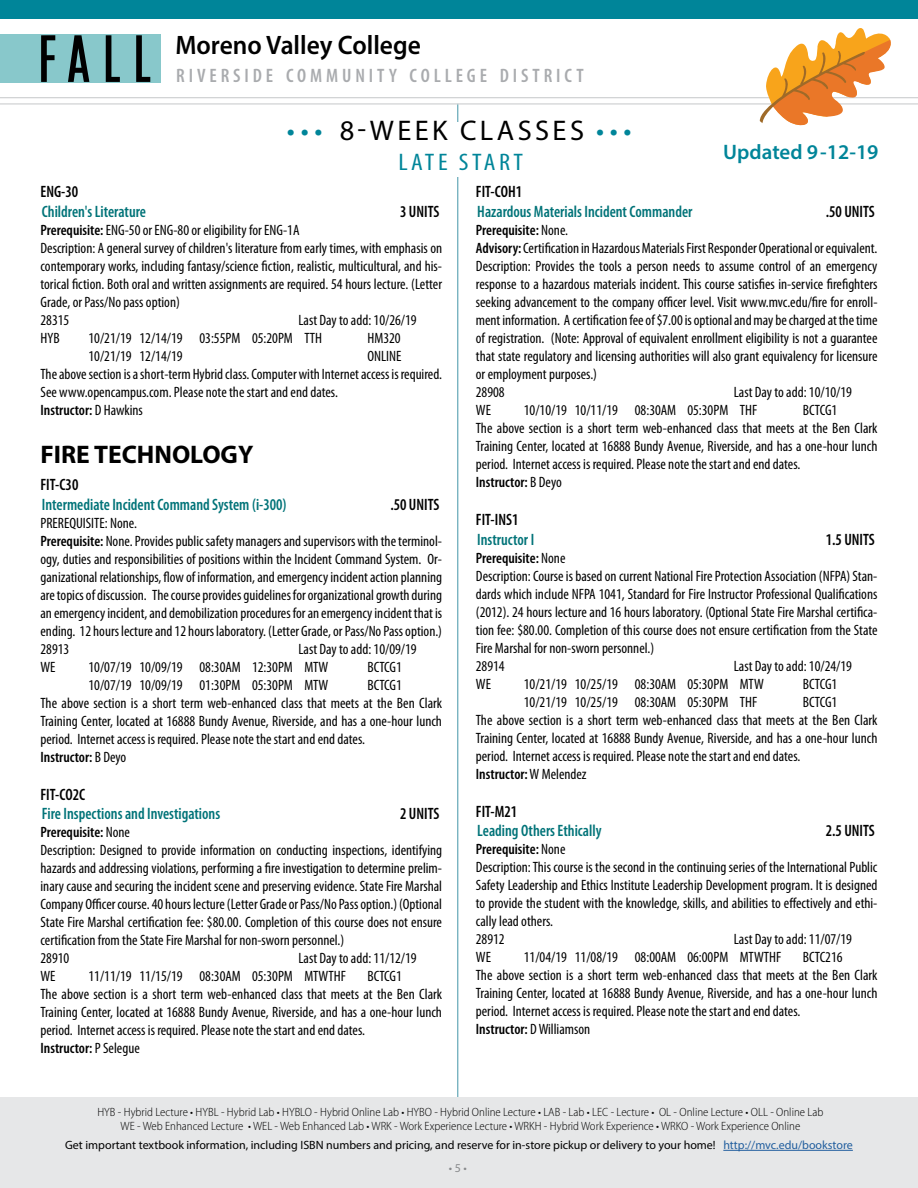
<style>
.page{position:relative;width:918px;height:1188px;background:#fff}
.page>*{position:absolute;margin:0;border:0;box-sizing:border-box;transform-origin:0 0}
.t1{font:28.5px "Myriad Pro";letter-spacing:.12em;color:#000}
.t2{font:600 26.85px "Myriad Pro";color:#000;scale:.95 1}
.t3{font:700 25.5px "Myriad Pro";color:#000}
.t4{font:condensed 24px "Myriad Pro";letter-spacing:.13em;color:#008599;scale:1.12 1}
.t5{font:600 21px "Myriad Pro";color:#008599}
.t6{font:600 condensed 19.5px "Myriad Pro";letter-spacing:.2em;color:#a9abae}
.t7{font:600 condensed 16.5px "Myriad Pro";color:#007378;scale:.95 1}
.t8{font:600 condensed 16.5px "Myriad Pro";color:#000;scale:.95 1}
.t9{font:condensed 15px/18px "Myriad Pro";color:#000}
.t10{font:300 semi-condensed 12px/14.4px "Myriad Pro";color:#000;text-align:center}
.t11{font:12px "Myriad Pro";color:#000}
.t12{font:12px "Myriad Pro";color:#888a8c}
.s1{color:#008599}
.s2{font-weight:600}
.s3{color:#215e9e}
</style>
<div class="page">
<hr style="left:457px;top:104px;width:1px;height:1004px;background:#4396a8">
<div style="left:0;top:1097px;width:918px;height:91px;background:#e6e7e8"></div>
<hr style="left:723px;top:1150px;width:130px;height:1px;background:#215e9e">
<hr style="left:0;top:97px;width:918px;height:1px;background:#d1d3d4">
<hr style="left:0;top:103px;width:918px;height:2px;background:#d1d3d4">
<svg style="left:760px;top:28px;width:135px;height:98px"></svg>
<div style="left:0;top:0;width:918px;height:18px;background:#008599"></div>
<div style="left:0;top:34px;width:161px;height:48px;background:#88c8cb"></div>
<svg style="left:41px;top:35px;width:109px;height:47px"></svg>
<h2 class="t2" style="left:175px;top:28px;width:260px">Moreno Valley College</h2>
<h3 class="t6" style="left:176px;top:63px;width:409px">RIVERSIDE COMMUNITY COLLEGE DISTRICT</h3>
<h1 class="t1" style="left:287px;top:113px;width:346px"><span class="s1">•••</span> 8-WEEK CLASSES <span class="s1">•••</span></h1>
<h3 class="t4" style="left:398px;top:148px;width:113px">LATE START</h3>
<h3 class="t5" style="left:723px;top:139px;width:157px">Updated 9-12-19</h3>
<p class="t8" style="left:40px;top:181px;width:41px">ENG-30</p>
<p class="t7" style="left:42px;top:201px;width:111px">Children's Literature</p>
<p class="t8" style="left:400px;top:201px;width:43px">3 UNITS</p>
<p class="t9" style="left:40px;top:221px;width:403px"><span class="s2">Prerequisite:</span> ENG-50 or ENG-80 or eligibility for ENG-1A<br>Description: A general survey of children's literature from early times, with emphasis on contemporary works, including fantasy/science fiction, realistic, multicultural, and his&shy;torical fiction. Both oral and written assignments are required. 54 hours lecture. (Letter Grade, or Pass/No pass option)<br>28315</p>
<p class="t9" style="left:298px;top:311px;width:120px">Last Day to add: 10/26/19</p>
<p class="t9" style="left:40px;top:329px;width:21px">HYB</p>
<p class="t9" style="left:88px;top:329px;width:235px">10/21/19 12/14/19 03:55PM 05:20PM TTH</p>
<p class="t9" style="left:368px;top:329px;width:35px">HM320</p>
<p class="t9" style="left:88px;top:347px;width:96px">10/21/19 12/14/19</p>
<p class="t9" style="left:40px;top:347px;width:403px;text-indent:327px">ONLINE<br>The above section is a short-term Hybrid class. Computer with Internet access is required.<br>See www.opencampus.com. Please note the start and end dates.<br><span class="s2">Instructor:</span> D Hawkins</p>
<h3 class="t3" style="left:40px;top:438px;width:214px">FIRE TECHNOLOGY</h3>
<p class="t8" style="left:40px;top:474px;width:41px">FIT-C30</p>
<p class="t7" style="left:42px;top:494px;width:259px">Intermediate Incident Command System (i-300)</p>
<p class="t8" style="left:390px;top:494px;width:53px">.50 UNITS</p>
<p class="t9" style="left:40px;top:514px;width:403px">PREREQUISITE: None.<br><span class="s2">Prerequisite:</span> None. Provides public safety managers and supervisors with the terminol&shy;ogy, duties and responsibilities of positions within the Incident Command System. Or&shy;ganizational relationships, flow of information, and emergency incident action planning are topics of discussion. The course provides guidelines for organizational growth during an emergency incident, and demobilization procedures for an emergency incident that is ending. 12 hours lecture and 12 hours laboratory. (Letter Grade, or Pass/No Pass option.)<br>28913</p>
<p class="t9" style="left:298px;top:640px;width:120px">Last Day to add: 10/09/19</p>
<p class="t9" style="left:40px;top:658px;width:17px">WE</p>
<p class="t9" style="left:88px;top:658px;width:241px">10/07/19 10/09/19 08:30AM 12:30PM MTW</p>
<p class="t9" style="left:368px;top:658px;width:36px">BCTCG1</p>
<p class="t9" style="left:88px;top:676px;width:241px">10/07/19 10/09/19 01:30PM 05:30PM MTW</p>
<p class="t9" style="left:40px;top:676px;width:403px;text-indent:327px">BCTCG1<br>The above section is a short term web-enhanced class that meets at the Ben Clark Training Center, located at 16888 Bundy Avenue, Riverside, and has a one-hour lunch period. Internet access is required. Please note the start and end dates.<br><span class="s2">Instructor:</span> B Deyo</p>
<p class="t8" style="left:40px;top:784px;width:48px">FIT-CO2C</p>
<p class="t7" style="left:42px;top:804px;width:189px">Fire Inspections and Investigations</p>
<p class="t8" style="left:400px;top:804px;width:43px">2 UNITS</p>
<p class="t9" style="left:40px;top:823px;width:403px"><span class="s2">Prerequisite:</span> None<br>Description: Designed to provide information on conducting inspections, identifying hazards and addressing violations, performing a fire investigation to determine prelim&shy;inary cause and securing the incident scene and preserving evidence. State Fire Marshal Company Officer course. 40 hours lecture (Letter Grade or Pass/No Pass option.) (Optional State Fire Marshal certification fee: $80.00. Completion of this course does not ensure certification from the State Fire Marshal for non-sworn personnel.)<br>28910</p>
<p class="t9" style="left:298px;top:949px;width:120px">Last Day to add: 11/12/19</p>
<p class="t9" style="left:40px;top:967px;width:17px">WE</p>
<p class="t9" style="left:88px;top:967px;width:259px">11/11/19 11/15/19 08:30AM 05:30PM MTWTHF</p>
<p class="t9" style="left:40px;top:967px;width:403px;text-indent:327px">BCTCG1<br>The above section is a short term web-enhanced class that meets at the Ben Clark Training Center, located at 16888 Bundy Avenue, Riverside, and has a one-hour lunch period. Internet access is required. Please note the start and end dates.<br><span class="s2">Instructor:</span> P Selegue</p>
<p class="t8" style="left:476px;top:182px;width:50px">FIT-COH1</p>
<p class="t7" style="left:477px;top:202px;width:228px">Hazardous Materials Incident Commander</p>
<p class="t8" style="left:826px;top:202px;width:53px">.50 UNITS</p>
<p class="t9" style="left:476px;top:221px;width:403px"><span class="s2">Prerequisite:</span> None.<br><span class="s2">Advisory:</span> Certification in Hazardous Materials First Responder Operational or equivalent.<br>Description: Provides the tools a person needs to assume control of an emergency response to a hazardous materials incident. This course satisfies in-service firefighters seeking advancement to the company officer level. Visit www.mvc.edu/fire for enroll&shy;ment information. A certification fee of $7.00 is optional and may be charged at the time of registration. (Note: Approval of equivalent enrollment eligibility is not a guarantee that state regulatory and licensing authorities will also grant equivalency for licensure or employment purposes.)<br>28908</p>
<p class="t9" style="left:734px;top:383px;width:120px">Last Day to add: 10/10/19</p>
<p class="t9" style="left:476px;top:401px;width:17px">WE</p>
<p class="t9" style="left:524px;top:401px;width:235px">10/10/19 10/11/19 08:30AM 05:30PM THF</p>
<p class="t9" style="left:476px;top:401px;width:403px;text-indent:327px">BCTCG1<br>The above section is a short term web-enhanced class that meets at the Ben Clark Training Center, located at 16888 Bundy Avenue, Riverside, and has a one-hour lunch period. Internet access is required. Please note the start and end dates.<br><span class="s2">Instructor:</span> B Deyo</p>
<p class="t8" style="left:476px;top:509px;width:46px">FIT-INS1</p>
<p class="t7" style="left:477px;top:529px;width:61px">Instructor I</p>
<p class="t8" style="left:826px;top:529px;width:53px">1.5 UNITS</p>
<p class="t9" style="left:476px;top:549px;width:403px"><span class="s2">Prerequisite:</span> None<br>Description: Course is based on current National Fire Protection Association (NFPA) Stan&shy;dards which include NFPA 1041, Standard for Fire Instructor Professional Qualifications (2012). 24 hours lecture and 16 hours laboratory. (Optional State Fire Marshal certifica&shy;tion fee: $80.00. Completion of this course does not ensure certification from the State Fire Marshal for non-sworn personnel.)<br>28914</p>
<p class="t9" style="left:734px;top:657px;width:120px">Last Day to add: 10/24/19</p>
<p class="t9" style="left:476px;top:675px;width:17px">WE</p>
<p class="t9" style="left:524px;top:675px;width:241px">10/21/19 10/25/19 08:30AM 05:30PM MTW</p>
<p class="t9" style="left:803px;top:675px;width:36px">BCTCG1</p>
<p class="t9" style="left:524px;top:693px;width:235px">10/21/19 10/25/19 08:30AM 05:30PM THF</p>
<p class="t9" style="left:476px;top:693px;width:403px;text-indent:327px">BCTCG1<br>The above section is a short term web-enhanced class that meets at the Ben Clark Training Center, located at 16888 Bundy Avenue, Riverside, and has a one-hour lunch period. Internet access is required. Please note the start and end dates.<br><span class="s2">Instructor:</span> W Melendez</p>
<p class="t8" style="left:476px;top:801px;width:45px">FIT-M21</p>
<p class="t7" style="left:477px;top:821px;width:132px">Leading Others Ethically</p>
<p class="t8" style="left:826px;top:821px;width:53px">2.5 UNITS</p>
<p class="t9" style="left:476px;top:840px;width:403px"><span class="s2">Prerequisite:</span> None<br>Description: This course is the second in the continuing series of the International Public Safety Leadership and Ethics Institute Leadership Development program. It is designed to provide the student with the knowledge, skills, and abilities to effectively and ethi&shy;cally lead others.<br>28912</p>
<p class="t9" style="left:734px;top:930px;width:120px">Last Day to add: 11/07/19</p>
<p class="t9" style="left:476px;top:948px;width:17px">WE</p>
<p class="t9" style="left:524px;top:948px;width:259px">11/04/19 11/08/19 08:00AM 06:00PM MTWTHF</p>
<p class="t9" style="left:476px;top:948px;width:403px;text-indent:327px">BCTC216<br>The above section is a short term web-enhanced class that meets at the Ben Clark Training Center, located at 16888 Bundy Avenue, Riverside, and has a one-hour lunch period. Internet access is required. Please note the start and end dates.<br><span class="s2">Instructor:</span> D Williamson</p>
<p class="t10" style="left:97px;top:1105px;width:727px">HYB - Hybrid Lecture • HYBL - Hybrid Lab • HYBLO - Hybrid Online Lab • HYBO - Hybrid Online Lecture • LAB - Lab • LEC - Lecture • OL - Online Lecture • OLL - Online Lab<br>WE - Web Enhanced Lecture • WEL - Web Enhanced Lab • WRK - Work Experience Lecture • WRKH - Hybrid Work Experience • WRKO - Work Experience Online</p>
<p class="t11" style="left:65px;top:1138px;width:789px">Get important textbook information, including ISBN numbers and pricing, and reserve for in-store pickup or delivery to your home! <span class="s3">http://mvc.edu/bookstore</span></p>
<p class="t12" style="left:449px;top:1160px;width:20px">• 5 •</p>
</div>
